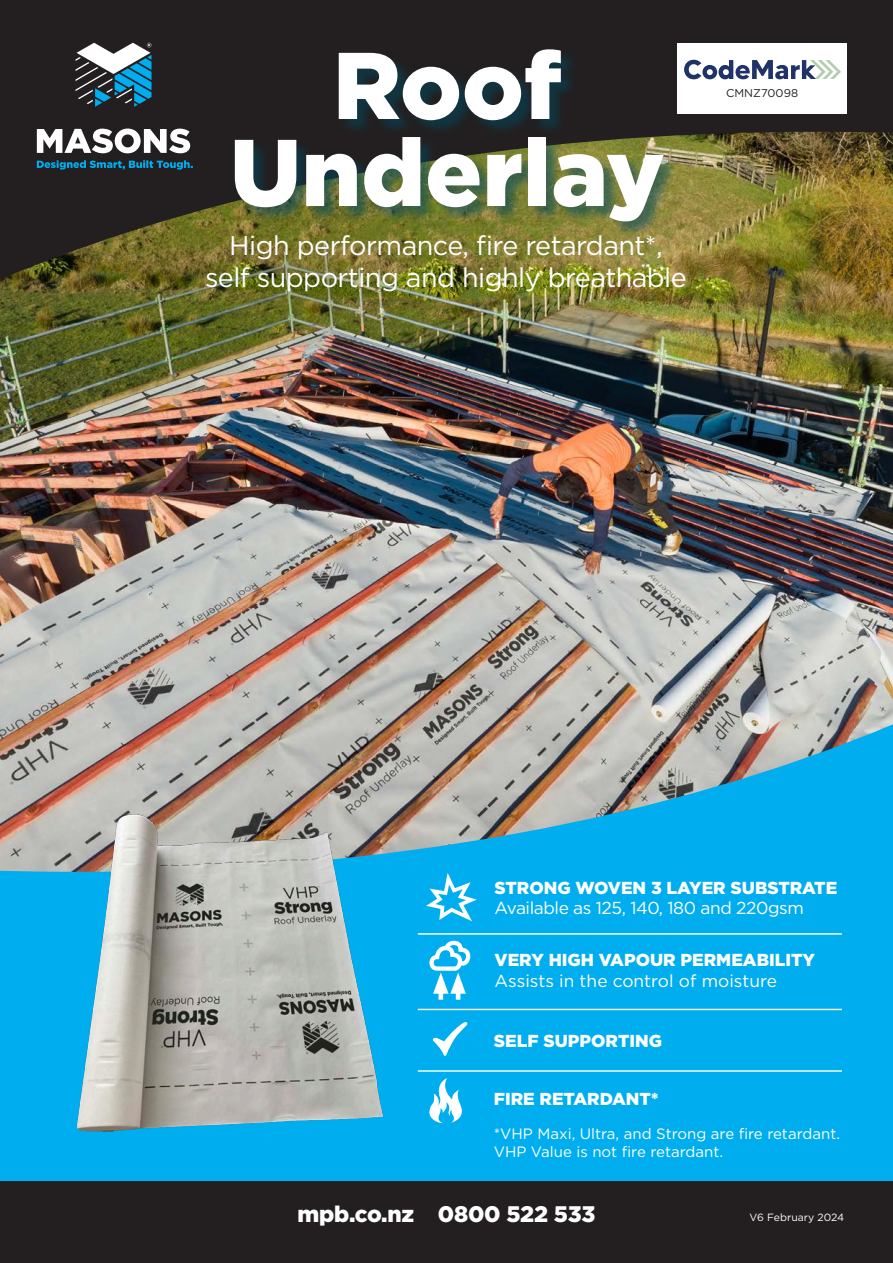
<style>
.page{position:relative;width:893px;height:1263px;background:#fff}
.page>*{position:absolute;margin:0;border:0;box-sizing:border-box;transform-origin:0 0}
.MF_Paragraph{font:900 94.5px "Gotham";color:#fff}
.Header_sub_text{font:27px/32.4px "Gotham";letter-spacing:-.02em;color:#fff;text-align:center}
.into_text_2nd_para{font:900 22.5px "Gotham";letter-spacing:-.01em;color:#fff}
.icon_text_white{font:900 17.4px "Gotham";color:#fff}
.icon_text_white-2{font:17.4px "Gotham";letter-spacing:-.02em;color:#fff}
.icon_text_white-3{font:17.4px "Gotham";color:#fff}
.t1{font:15px/18px "Gotham";color:#fff}
.t2{font:11.25px "Gotham";color:#231f20}
.t3{font:10.5px "Gotham";color:#fff}
</style>
<div class="page">
<img style="left:0;top:286px;width:893px;height:432px">
<svg style="left:0;top:718px;width:893px;height:463px;fill:#00aeef"></svg>
<img style="left:0;top:0;width:893px;height:286px">
<svg style="left:37px;top:43px;width:156px;height:127px"></svg>
<div style="left:0;top:1181px;width:893px;height:82px;background:#231f20"></div>
<div style="left:235px;top:50px;width:444px;height:188px;background:#00485d;opacity:.55"></div>
<hr style="left:418px;top:933px;width:424px;height:2px;background:#fff">
<hr style="left:418px;top:1009px;width:424px;height:1px;background:#fff">
<hr style="left:418px;top:1070px;width:424px;height:2px;background:#fff">
<div style="left:438px;top:985px;width:5px;height:15px;background:#fff"></div>
<svg style="left:456px;top:994px;width:4px;height:6px"></svg>
<svg style="left:427px;top:938px;width:45px;height:56px"></svg>
<svg style="left:421px;top:867px;width:61px;height:58px"></svg>
<svg style="left:432px;top:1021px;width:36px;height:35px"></svg>
<svg style="left:429px;top:1078px;width:33px;height:45px"></svg>
<img style="left:68px;top:804px;width:334px;height:342px">
<div style="left:677px;top:43px;width:170px;height:71px;background:#fff"></div>
<svg style="left:684px;top:60px;width:157px;height:19px"></svg>
<p class="MF_Paragraph" style="left:333px;top:20px;width:230px">Roof</p>
<p class="MF_Paragraph" style="left:230px;top:107px;width:436px">Underlay</p>
<p class="Header_sub_text" style="left:205px;top:228px;width:483px">High performance, fire retardant*, self supporting and highly breathable</p>
<p class="t2" style="left:726px;top:86px;width:73px">CMNZ70098</p>
<p class="icon_text_white" style="left:495px;top:875px;width:344px">STRONG WOVEN 3 LAYER SUBSTRATE</p>
<p class="icon_text_white-2" style="left:495px;top:897px;width:311px">Available as 125, 140, 180 and 220gsm</p>
<p class="icon_text_white" style="left:495px;top:948px;width:322px">VERY HIGH VAPOUR PERMEABILITY</p>
<p class="icon_text_white-3" style="left:495px;top:969px;width:284px">Assists in the control of moisture</p>
<p class="icon_text_white" style="left:494px;top:1029px;width:170px">SELF SUPPORTING</p>
<p class="icon_text_white" style="left:494px;top:1087px;width:166px">FIRE RETARDANT*</p>
<p class="t1" style="left:494px;top:1124px;width:348px">*VHP Maxi, Ultra, and Strong are fire retardant.<br>VHP Value is not fire retardant.</p>
<p class="into_text_2nd_para" style="left:298px;top:1198px;width:299px">mpb.co.nz 0800 522 533</p>
<p class="t3" style="left:749px;top:1211px;width:96px">V6 February 2024</p>
</div>
